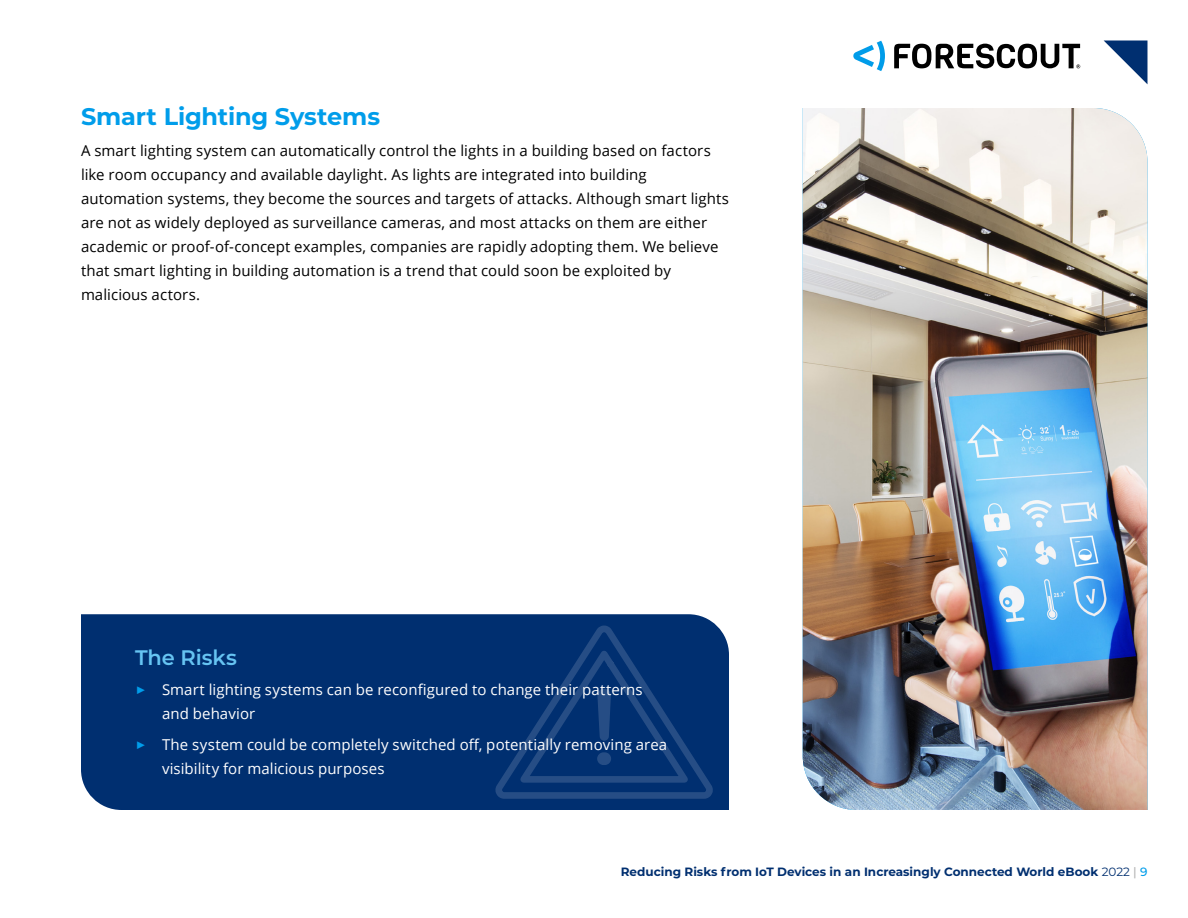
<style>
.page{position:relative;width:1188px;height:918px;background:#fff}
.page>*{position:absolute;margin:0;border:0;box-sizing:border-box;transform-origin:0 0}
.Header_16{font:700 24px "Montserrat";letter-spacing:-.01em;color:#009dea}
.Header_14_Risks{font:600 21px "Montserrat";letter-spacing:-.005em;color:#66c4f2}
.t1{font:15px/24px "Open Sans";letter-spacing:.005em;color:#000}
.t2{font:15px/24px "Open Sans";letter-spacing:.005em;color:#fff}
.t3{font:700 12px "Montserrat";color:#002f70}
.s1{font-family:"Montserrat";font-size:18px;color:#009dea}
.s2{font-weight:400}
.s3{font-weight:500;color:#b3b3b3}
.s4{font-weight:500;color:#009dea}
</style>
<div class="page">
<svg style="left:853px;top:41px;width:32px;height:30px"></svg>
<svg style="left:894px;top:44px;width:186px;height:25px"></svg>
<svg style="left:1104px;top:40px;width:43px;height:44px"></svg>
<img style="left:803px;top:108px;width:345px;height:702px">
<div style="left:81px;top:614px;width:648px;height:196px;background:#002f70"></div>
<svg style="left:493px;top:624px;width:222px;height:176px;background:#073474"></svg>
<div style="left:597px;top:752px;width:14px;height:13px;background:#264d85;border-radius:6px"></div>
<p class="Header_16" style="left:81px;top:99px;width:301px">Smart Lighting Systems</p>
<p class="t1" style="left:81px;top:138px;width:649px">A smart lighting system can automatically control the lights in a building based on factors like room occupancy and available daylight. As lights are integrated into building automation systems, they become the sources and targets of attacks. Although smart lights are not as widely deployed as surveillance cameras, and most attacks on them are either academic or proof-of-concept examples, companies are rapidly adopting them. We believe that smart lighting in building automation is a trend that could soon be exploited by malicious actors.</p>
<p class="Header_14_Risks" style="left:135px;top:642px;width:104px">The Risks</p>
<p class="t2" style="left:162px;top:678px;width:482px;text-indent:-27px"><span class="s1">▶</span> Smart lighting systems can be reconfigured to change their patterns and behavior</p>
<p class="t2" style="left:162px;top:732px;width:507px;text-indent:-27px"><span class="s1">▶</span> The system could be completely switched off, potentially removing area visibility for malicious purposes</p>
<p class="t3" style="left:621px;top:863px;width:528px">Reducing Risks from IoT Devices in an Increasingly Connected World eBook <span class="s2">2022</span> <span class="s3">|</span> <span class="s4">9</span></p>
</div>
